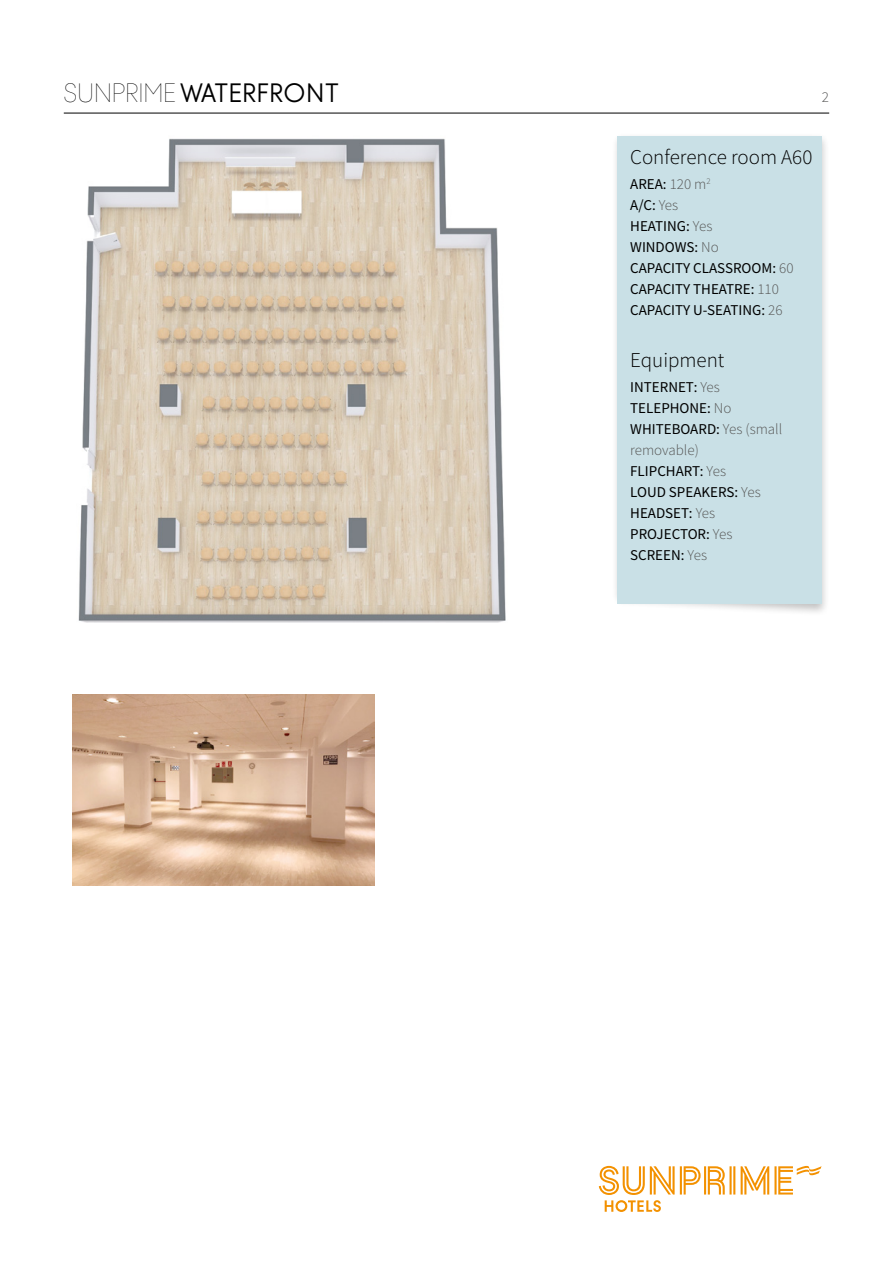
<style>
.page{position:relative;width:893px;height:1263px;background:#fff}
.page>*{position:absolute;margin:0;border:0;box-sizing:border-box;transform-origin:0 0}
.t1{font:300 27px "Thomas Headline";letter-spacing:.005em;color:#000}
.t2{font:300 21px "Source Sans Pro";color:#000}
.t3{font:15px/21px "Source Sans Pro";color:#000}
.t4{font:300 15px "Source Sans Pro";color:#565655}
.s1{font-weight:200}
.s2{font-weight:300;color:#565655}
</style>
<div class="page">
<hr style="left:64px;top:113px;width:765px;height:1px;background:#000">
<svg style="left:741px;top:1166px;width:80px;height:28px"></svg>
<svg style="left:599px;top:1166px;width:136px;height:46px"></svg>
<img style="left:78px;top:138px;width:428px;height:485px">
<img style="left:72px;top:694px;width:302px;height:192px">
<div style="left:611px;top:132px;width:219px;height:484px;background:#000;opacity:.25"></div>
<div style="left:617px;top:136px;width:204px;height:468px;background:#c9e0e6"></div>
<h1 class="t1" style="left:64px;top:76px;width:277px"><span class="s1">SUNPRIME</span> WATERFRONT</h1>
<p class="t4" style="left:822px;top:88px;width:9px">2</p>
<h2 class="t2" style="left:630px;top:144px;width:184px">Conference room A60</h2>
<p class="t3" style="left:630px;top:173px;width:165px">AREA: <span class="s2">120 m</span><sup>2<br></sup>A/C: <span class="s2">Yes<br></span>HEATING: <span class="s2">Yes<br></span>WINDOWS: <span class="s2">No<br></span>CAPACITY CLASSROOM: <span class="s2">60<br></span>CAPACITY THEATRE: <span class="s2">110<br></span>CAPACITY U-SEATING: <span class="s2">26</span></p>
<h2 class="t2" style="left:630px;top:347px;width:96px">Equipment</h2>
<p class="t3" style="left:630px;top:377px;width:154px">INTERNET: <span class="s2">Yes<br></span>TELEPHONE: <span class="s2">No<br></span>WHITEBOARD: <span class="s2">Yes (small removable)<br></span>FLIPCHART: <span class="s2">Yes<br></span>LOUD SPEAKERS: <span class="s2">Yes<br></span>HEADSET: <span class="s2">Yes<br></span>PROJECTOR: <span class="s2">Yes<br></span>SCREEN: <span class="s2">Yes</span></p>
</div>
